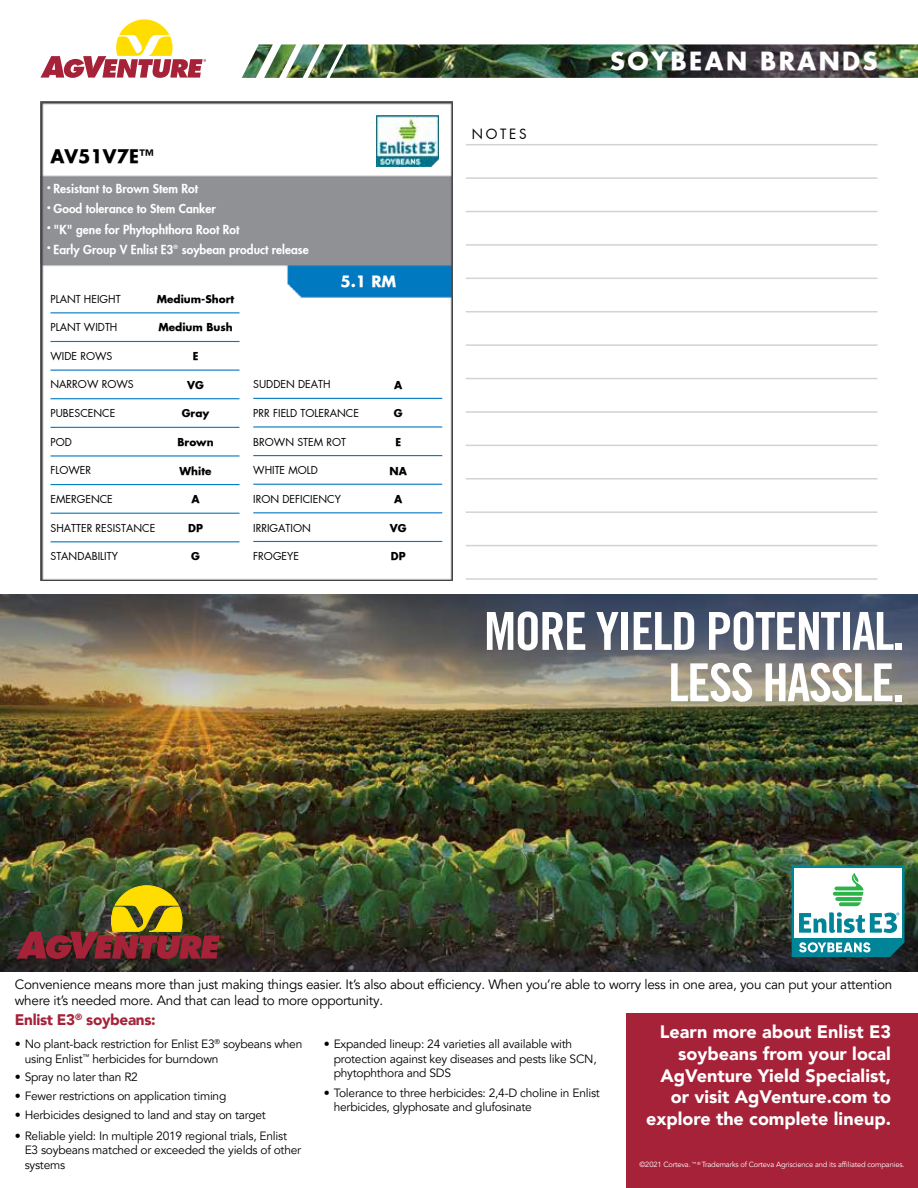
<style>
.page{position:relative;width:918px;height:1188px;background:#fff}
.page>*{position:absolute;margin:0;border:0;box-sizing:border-box;transform-origin:0 0}
.t1{font:52.5px/51.4px "Trade Gothic LT Pro Bd Cn 20";letter-spacing:-.03em;color:#fff;text-align:right}
.t2{font:700 24px "Futura";letter-spacing:.1em;color:#fff}
.t3{font:900 18px/21.6px "Avenir LT Pro";color:#fff;text-align:right}
.t4{font:18px "Futura";color:#000}
.t5{font:900 15.3px "Avenir LT Pro";letter-spacing:-.02em;color:#a52238}
.t6{font:15px "Futura";color:#fff}
.t7{font:13.65px "Futura";letter-spacing:.2em;color:#000}
.t8{font:13.5px/16.2px "Avenir LT Pro";letter-spacing:-.02em;color:#000}
.t9{font:12px/14.4px "Avenir LT Pro";letter-spacing:-.02em;color:#000}
.t10{font:800 12px "Futura";color:#fff}
.t11{font:10.5px "Futura";color:#000}
.t12{font:10.5px "Futura";color:#000}
.t13{font:7.5px "Avenir LT Pro";letter-spacing:-.02em;color:#fff}
.s1{font-family:"Arial";font-weight:400}
</style>
<div class="page">
<img style="left:242px;top:44px;width:676px;height:34px">
<svg style="left:40px;top:19px;width:166px;height:59px"></svg>
<img style="left:40px;top:101px;width:412px;height:479px">
<hr style="left:253px;top:398px;width:189px;height:1px;background:#0079c1">
<hr style="left:253px;top:426px;width:189px;height:2px;background:#0079c1">
<hr style="left:253px;top:455px;width:189px;height:1px;background:#0079c1">
<hr style="left:253px;top:484px;width:189px;height:1px;background:#0079c1">
<hr style="left:253px;top:512px;width:189px;height:1px;background:#0079c1">
<hr style="left:253px;top:541px;width:189px;height:1px;background:#0079c1">
<hr style="left:50px;top:312px;width:189px;height:1px;background:#0079c1">
<hr style="left:50px;top:341px;width:189px;height:1px;background:#0079c1">
<hr style="left:50px;top:370px;width:189px;height:1px;background:#0079c1">
<hr style="left:50px;top:398px;width:189px;height:1px;background:#0079c1">
<hr style="left:50px;top:427px;width:189px;height:1px;background:#0079c1">
<hr style="left:50px;top:455px;width:189px;height:2px;background:#0079c1">
<hr style="left:50px;top:484px;width:189px;height:1px;background:#0079c1">
<hr style="left:50px;top:513px;width:189px;height:1px;background:#0079c1">
<hr style="left:50px;top:541px;width:189px;height:1px;background:#0079c1">
<img style="left:377px;top:116px;width:62px;height:50px">
<hr style="left:466px;top:144px;width:412px;height:1px;background:#d1d3d4">
<hr style="left:466px;top:177px;width:412px;height:2px;background:#d1d3d4">
<hr style="left:466px;top:211px;width:412px;height:1px;background:#d1d3d4">
<hr style="left:466px;top:244px;width:412px;height:2px;background:#d1d3d4">
<hr style="left:466px;top:278px;width:412px;height:1px;background:#d1d3d4">
<hr style="left:466px;top:311px;width:412px;height:1px;background:#d1d3d4">
<hr style="left:466px;top:344px;width:412px;height:2px;background:#d1d3d4">
<hr style="left:466px;top:378px;width:412px;height:1px;background:#d1d3d4">
<hr style="left:466px;top:411px;width:412px;height:2px;background:#d1d3d4">
<hr style="left:466px;top:445px;width:412px;height:1px;background:#d1d3d4">
<hr style="left:466px;top:478px;width:412px;height:2px;background:#d1d3d4">
<hr style="left:466px;top:511px;width:412px;height:2px;background:#d1d3d4">
<hr style="left:466px;top:545px;width:412px;height:1px;background:#d1d3d4">
<hr style="left:466px;top:578px;width:412px;height:2px;background:#d1d3d4">
<img style="left:0;top:748px;width:918px;height:223px">
<div style="left:626px;top:1013px;width:292px;height:175px;background:#a52238"></div>
<img style="left:0;top:594px;width:918px;height:154px">
<svg style="left:792px;top:866px;width:113px;height:91px"></svg>
<img style="left:17px;top:885px;width:207px;height:74px">
<h3 class="t4" style="left:50px;top:143px;width:107px">AV51V7E™</h3>
<p class="t10" style="left:47px;top:181px;width:153px"><span class="s1">•</span> Resistant to Brown Stem Rot</p>
<p class="t10" style="left:47px;top:201px;width:171px"><span class="s1">•</span> Good tolerance to Stem Canker</p>
<p class="t10" style="left:47px;top:221px;width:194px"><span class="s1">•</span> "K" gene for Phytophthora Root Rot</p>
<p class="t10" style="left:47px;top:241px;width:263px"><span class="s1">•</span> Early Group V Enlist E3® soybean product release</p>
<p class="t6" style="left:341px;top:270px;width:57px">5.1 RM</p>
<p class="t11" style="left:50px;top:292px;width:72px">PLANT HEIGHT</p>
<p class="t12" style="left:157px;top:292px;width:79px">Medium-Short</p>
<p class="t11" style="left:50px;top:320px;width:69px">PLANT WIDTH</p>
<p class="t12" style="left:158px;top:320px;width:76px">Medium Bush</p>
<p class="t11" style="left:50px;top:349px;width:63px">WIDE ROWS</p>
<p class="t12" style="left:193px;top:349px;width:7px">E</p>
<p class="t11" style="left:50px;top:377px;width:85px">NARROW ROWS</p>
<p class="t12" style="left:187px;top:377px;width:18px">VG</p>
<p class="t11" style="left:50px;top:406px;width:66px">PUBESCENCE</p>
<p class="t12" style="left:182px;top:406px;width:29px">Gray</p>
<p class="t11" style="left:50px;top:435px;width:23px">POD</p>
<p class="t12" style="left:178px;top:435px;width:38px">Brown</p>
<p class="t11" style="left:50px;top:463px;width:42px">FLOWER</p>
<p class="t12" style="left:180px;top:463px;width:34px">White</p>
<p class="t11" style="left:50px;top:492px;width:64px">EMERGENCE</p>
<p class="t12" style="left:192px;top:492px;width:10px">A</p>
<p class="t11" style="left:50px;top:520px;width:106px">SHATTER RESISTANCE</p>
<p class="t12" style="left:188px;top:521px;width:16px">DP</p>
<p class="t11" style="left:50px;top:549px;width:69px">STANDABILITY</p>
<p class="t12" style="left:191px;top:549px;width:10px">G</p>
<p class="t11" style="left:253px;top:377px;width:79px">SUDDEN DEATH</p>
<p class="t12" style="left:394px;top:377px;width:10px">A</p>
<p class="t11" style="left:253px;top:406px;width:107px">PRR FIELD TOLERANCE</p>
<p class="t12" style="left:394px;top:406px;width:10px">G</p>
<p class="t11" style="left:253px;top:435px;width:94px">BROWN STEM ROT</p>
<p class="t12" style="left:395px;top:435px;width:7px">E</p>
<p class="t11" style="left:253px;top:463px;width:66px">WHITE MOLD</p>
<p class="t12" style="left:390px;top:463px;width:19px">NA</p>
<p class="t11" style="left:253px;top:492px;width:89px">IRON DEFICIENCY</p>
<p class="t12" style="left:394px;top:492px;width:10px">A</p>
<p class="t11" style="left:253px;top:520px;width:59px">IRRIGATION</p>
<p class="t12" style="left:390px;top:521px;width:18px">VG</p>
<p class="t11" style="left:253px;top:549px;width:47px">FROGEYE</p>
<p class="t12" style="left:391px;top:549px;width:16px">DP</p>
<p class="t7" style="left:472px;top:124px;width:56px">NOTES</p>
<h2 class="t2" style="left:610px;top:44px;width:269px">SOYBEAN BRANDS</h2>
<h1 class="t1" style="left:484px;top:605px;width:422px">MORE YIELD POTENTIAL.<br>LESS HASSLE.</h1>
<p class="t8" style="left:15px;top:976px;width:879px">Convenience means more than just making things easier. It’s also about efficiency. When you’re able to worry less in one area, you can put your attention where it’s needed more. And that can lead to more opportunity.</p>
<p class="t5" style="left:15px;top:1010px;width:142px">Enlist E3<sup>®</sup> soybeans:</p>
<p class="t9" style="left:25px;top:1037px;width:279px;text-indent:-10px">• No plant-back restriction for Enlist E3<sup>®</sup> soybeans when using Enlist<sup>™</sup> herbicides for burndown</p>
<p class="t9" style="left:15px;top:1070px;width:125px">• Spray no later than R2</p>
<p class="t9" style="left:15px;top:1089px;width:213px">• Fewer restrictions on application timing</p>
<p class="t9" style="left:15px;top:1108px;width:253px">• Herbicides designed to land and stay on target</p>
<p class="t9" style="left:25px;top:1129px;width:278px;text-indent:-10px">• Reliable yield: In multiple 2019 regional trials, Enlist<br>E3 soybeans matched or exceeded the yields of other systems</p>
<h3 class="t3" style="left:646px;top:1021px;width:246px">Learn more about Enlist E3 soybeans from your local<br>AgVenture Yield Specialist, or visit AgVenture.com to explore the complete lineup.</h3>
<p class="t13" style="left:639px;top:1160px;width:267px">©2021 Corteva. <sup>™</sup> <sup>®</sup> Trademarks of Corteva Agriscience and its affiliated companies.</p>
<p class="t9" style="left:334px;top:1037px;width:264px;text-indent:-10px">• Expanded lineup: 24 varieties all available with protection against key diseases and pests like SCN, phytophthora and SDS</p>
<p class="t9" style="left:334px;top:1086px;width:268px;text-indent:-10px">• Tolerance to three herbicides: 2,4-D choline in Enlist herbicides, glyphosate and glufosinate</p>
</div>
